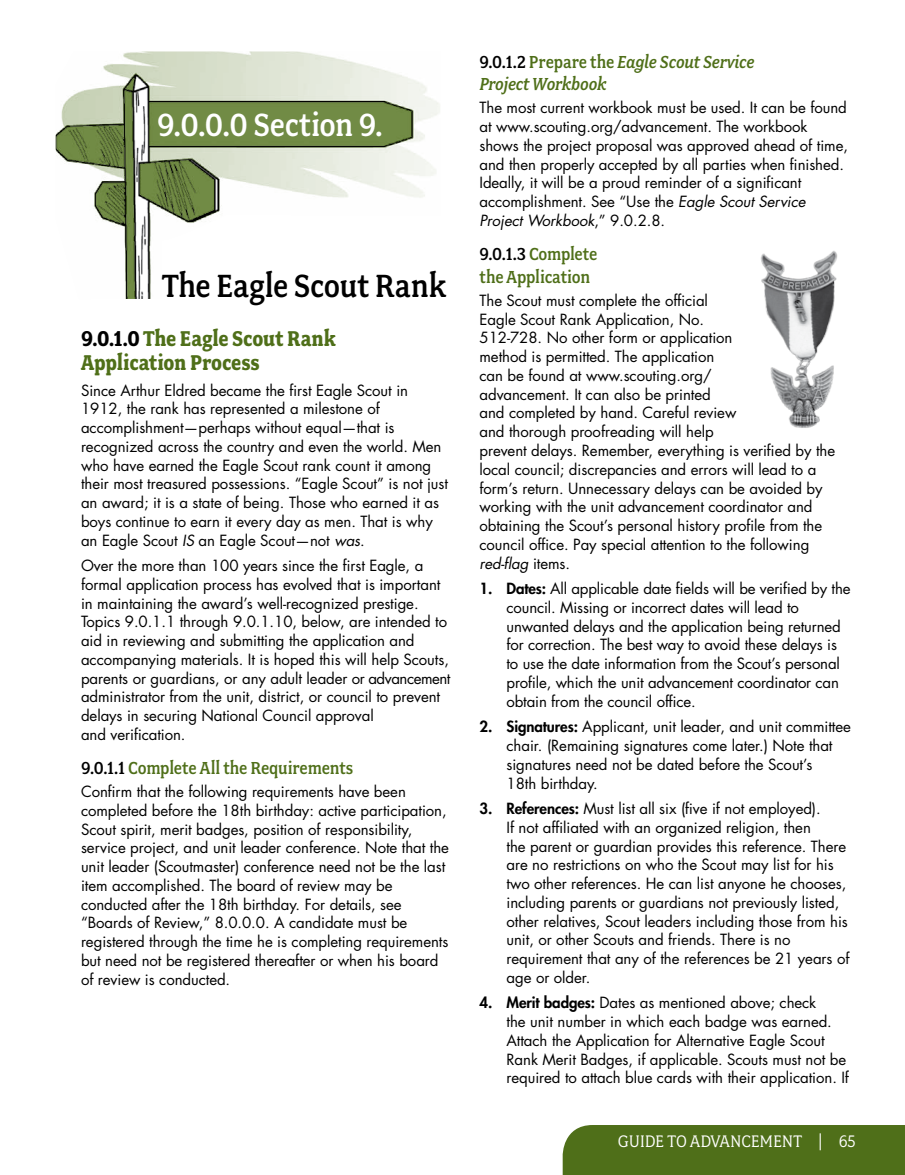
<style>
.page{position:relative;width:905px;height:1175px;background:#fff}
.page>*{position:absolute;margin:0;border:0;box-sizing:border-box;transform-origin:0 0}
.t1{font:500 36px "Fairplex Narrow";color:#000}
.t2{font:500 36px "Fairplex Narrow";letter-spacing:-.01em;color:#fff}
.t3{font:700 24px/24px "Fairplex Narrow";letter-spacing:-.005em;color:#4f6f19}
.t4{font:500 19.5px/22.5px "Fairplex Narrow";letter-spacing:-.01em;color:#4f6f19}
.t5{font:italic 500 19.5px/22.5px "Fairplex Narrow";letter-spacing:-.01em;color:#4f6f19}
.t6{font:18.75px "Fairplex Narrow";letter-spacing:-.01em;color:#fff}
.t7{font:15px/18.8px "Futura Std";letter-spacing:-.005em;color:#000}
.s1{color:#000}
.s2{font-style:italic}
.s3{font-style:normal;color:#000}
.s4{font-style:normal}
.s5{font-weight:800}
</style>
<div class="page">
<div style="left:562px;top:1125px;width:342px;height:49px;background:#4f6f19"></div>
<img style="left:56px;top:51px;width:384px;height:248px">
<img style="left:760px;top:251px;width:78px;height:177px">
<h1 class="t2" style="left:157px;top:104px;width:227px">9.0.0.0 Section 9.</h1>
<h1 class="t1" style="left:162px;top:266px;width:285px">The Eagle Scout Rank</h1>
<h2 class="t3" style="left:81px;top:326px;width:256px"><span class="s1">9.0.1.0</span> The Eagle Scout Rank<br>Application Process</h2>
<p class="t7" style="left:81px;top:381px;width:368px">Since Arthur Eldred became the first Eagle Scout in 1912, the rank has represented a milestone of accomplishment—perhaps without equal—that is recognized across the country and even the world. Men who have earned the Eagle Scout rank count it among their most treasured possessions. “Eagle Scout” is not just an award; it is a state of being. Those who earned it as boys continue to earn it every day as men. That is why an Eagle Scout <span class="s2">IS</span> an Eagle Scout—not <span class="s2">was</span>.</p>
<p class="t7" style="left:81px;top:556px;width:371px">Over the more than 100 years since the first Eagle, a formal application process has evolved that is important in maintaining the award’s well-recognized prestige.<br>Topics 9.0.1.1 through 9.0.1.10, below, are intended to aid in reviewing and submitting the application and accompanying materials. It is hoped this will help Scouts, parents or guardians, or any adult leader or advancement administrator from the unit, district, or council to prevent delays in securing National Council approval<br>and verification.</p>
<h3 class="t4" style="left:81px;top:756px;width:274px"><span class="s1">9.0.1.1</span> Complete All the Requirements</h3>
<p class="t7" style="left:81px;top:782px;width:369px">Confirm that the following requirements have been completed before the 18th birthday: active participation, Scout spirit, merit badges, position of responsibility, service project, and unit leader conference. Note that the unit leader (Scoutmaster) conference need not be the last item accomplished. The board of review may be conducted after the 18th birthday. For details, see “Boards of Review,” 8.0.0.0. A candidate must be registered through the time he is completing requirements but need not be registered thereafter or when his board of review is conducted.</p>
<h3 class="t5" style="left:479px;top:50px;width:276px"><span class="s3">9.0.1.2</span> <span class="s4">Prepare the</span> Eagle Scout Service<br>Project Workbook</h3>
<p class="t7" style="left:479px;top:99px;width:370px">The most current workbook must be used. It can be found at www.scouting.org/advancement. The workbook shows the project proposal was approved ahead of time, and then properly accepted by all parties when finished.<br>Ideally, it will be a proud reminder of a significant accomplishment. See “Use the <span class="s2">Eagle Scout Service Project Workbook</span>,” 9.0.2.8.</p>
<h3 class="t4" style="left:479px;top:242px;width:120px"><span class="s1">9.0.1.3</span> Complete the Application</h3>
<p class="t7" style="left:479px;top:291px;width:357px">The Scout must complete the official<br>Eagle Scout Rank Application, No.<br>512-728. No other form or application<br>method is permitted. The application<br>can be found at www.scouting.org/<br>advancement. It can also be printed<br>and completed by hand. Careful review<br>and thorough proofreading will help<br>prevent delays. Remember, everything is verified by the local council; discrepancies and errors will lead to a form’s return. Unnecessary delays can be avoided by working with the unit advancement coordinator and obtaining the Scout’s personal history profile from the council office. Pay special attention to the following <span class="s2">red-flag</span> items.</p>
<p class="t7" style="left:506px;top:579px;width:345px;text-indent:-27px"><span class="s5">1. Dates:</span> All applicable date fields will be verified by the council. Missing or incorrect dates will lead to unwanted delays and the application being returned for correction. The best way to avoid these delays is to use the date information from the Scout’s personal profile, which the unit advancement coordinator can obtain from the council office.</p>
<p class="t7" style="left:506px;top:717px;width:346px;text-indent:-27px"><span class="s5">2. Signatures:</span> Applicant, unit leader, and unit committee chair. (Remaining signatures come later.) Note that signatures need not be dated before the Scout’s<br>18th birthday.</p>
<p class="t7" style="left:506px;top:799px;width:344px;text-indent:-27px"><span class="s5">3. References:</span> Must list all six (five if not employed).<br>If not affiliated with an organized religion, then<br>the parent or guardian provides this reference. There are no restrictions on who the Scout may list for his two other references. He can list anyone he chooses, including parents or guardians not previously listed, other relatives, Scout leaders including those from his unit, or other Scouts and friends. There is no requirement that any of the references be 21 years of age or older.</p>
<p class="t7" style="left:506px;top:993px;width:344px;text-indent:-27px"><span class="s5">4. Merit badges:</span> Dates as mentioned above; check<br>the unit number in which each badge was earned.<br>Attach the Application for Alternative Eagle Scout Rank Merit Badges, if applicable. Scouts must not be required to attach blue cards with their application. If</p>
<p class="t6" style="left:618px;top:1130px;width:239px">GUIDE TO ADVANCEMENT | 65</p>
</div>
